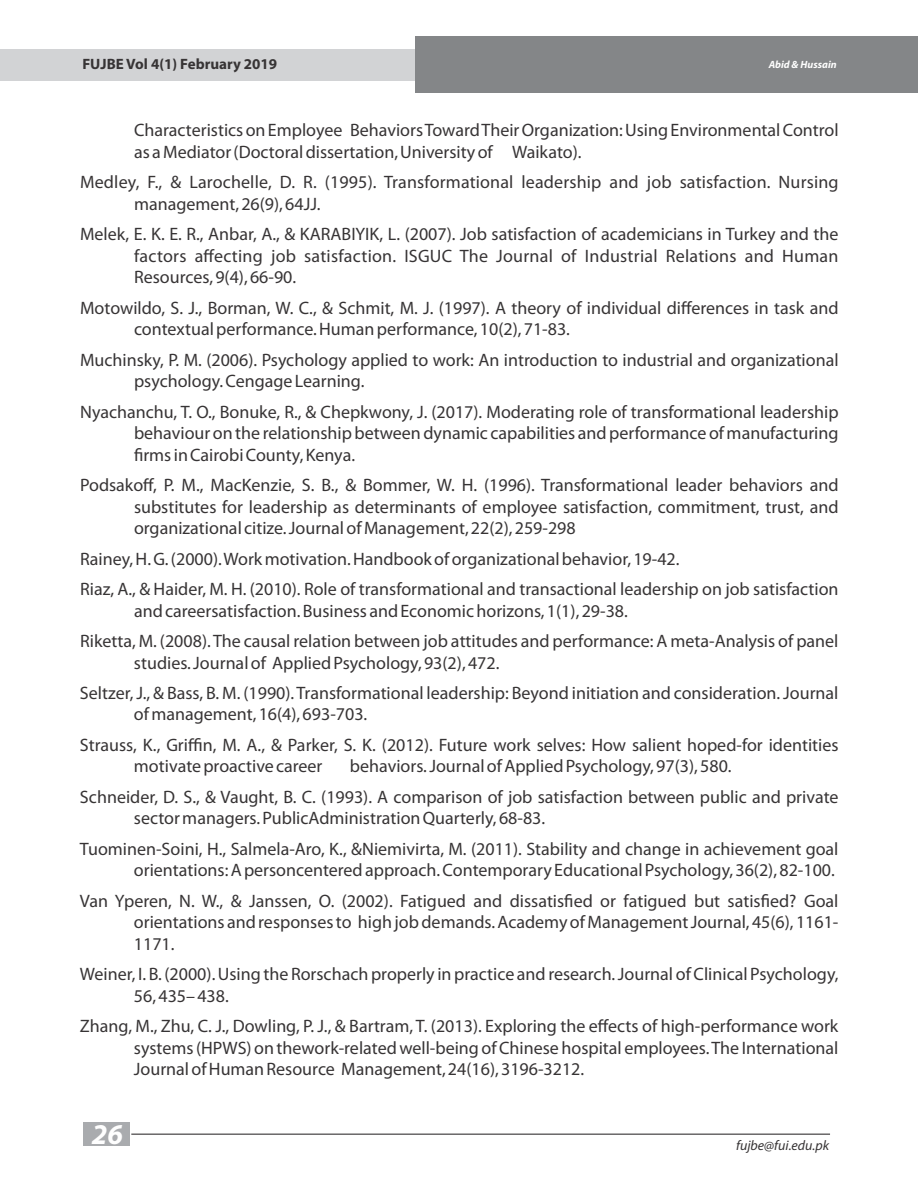
<style>
.page{position:relative;width:918px;height:1188px;background:#fff}
.page>*{position:absolute;margin:0;border:0;box-sizing:border-box;transform-origin:0 0}
.t1{font:italic 700 28.8px "Myriad Pro";color:#fefefe}
.t2{font:18px/21.6px "Myriad Pro";color:#373435}
.t3{font:700 15px "Myriad Pro";color:#373435}
.t4{font:italic 13.95px "Myriad Pro";color:#373435}
.t5{font:italic 700 10.5px "Myriad Pro";color:#fefefe}
</style>
<div class="page">
<div style="left:0;top:49px;width:555px;height:31px;background:#d2d3d5"></div>
<div style="left:416px;top:36px;width:502px;height:57px;background:#848688"></div>
<hr style="left:131px;top:1134px;width:699px;height:1px;background:#373435">
<div style="left:83px;top:1123px;width:47px;height:23px;background:#a9abae"></div>
<p class="t3" style="left:82px;top:58px;width:196px">FUJBE Vol 4(1) February 2019</p>
<p class="t5" style="left:769px;top:60px;width:70px">Abid &amp; Hussain</p>
<p class="t2" style="left:134px;top:121px;width:706px">Characteristics on Employee Behaviors Toward Their Organization: Using Environmental Control as a Mediator (Doctoral dissertation, University of Waikato).</p>
<p class="t2" style="left:134px;top:173px;width:706px;text-indent:-54px">Medley, F., &amp; Larochelle, D. R. (1995). Transformational leadership and job satisfaction. Nursing management, 26(9), 64JJ.</p>
<p class="t2" style="left:134px;top:225px;width:706px;text-align:justify;text-indent:-54px">Melek, E. K. E. R., Anbar, A., &amp; KARABIYIK, L. (2007). Job satisfaction of academicians in Turkey and the factors affecting job satisfaction. ISGUC The Journal of Industrial Relations and Human Resources, 9(4), 66-90.</p>
<p class="t2" style="left:134px;top:298px;width:706px;text-indent:-54px">Motowildo, S. J., Borman, W. C., &amp; Schmit, M. J. (1997). A theory of individual differences in task and contextual performance. Human performance, 10(2), 71-83.</p>
<p class="t2" style="left:134px;top:350px;width:706px;text-indent:-54px">Muchinsky, P. M. (2006). Psychology applied to work: An introduction to industrial and organizational psychology. Cengage Learning.</p>
<p class="t2" style="left:134px;top:402px;width:706px;text-align:justify;text-indent:-54px">Nyachanchu, T. O., Bonuke, R., &amp; Chepkwony, J. (2017). Moderating role of transformational leadership behaviour on the relationship between dynamic capabilities and performance of manufacturing firms in Cairobi County, Kenya.</p>
<p class="t2" style="left:134px;top:476px;width:706px;text-align:justify;text-indent:-54px">Podsakoff, P. M., MacKenzie, S. B., &amp; Bommer, W. H. (1996). Transformational leader behaviors and substitutes for leadership as determinants of employee satisfaction, commitment, trust, and organizational citize. Journal of Management, 22(2), 259-298</p>
<p class="t2" style="left:80px;top:545px;width:760px;line-height:30.3px">Rainey, H. G. (2000). Work motivation. Handbook of organizational behavior, 19-42.<br>Riaz, A., &amp; Haider, M. H. (2010). Role of transformational and transactional leadership on job satisfaction</p>
<p class="t2" style="left:80px;top:597px;width:760px;line-height:30.3px;text-indent:54px">and careersatisfaction. Business and Economic horizons, 1(1), 29-38.<br>Riketta, M. (2008). The causal relation between job attitudes and performance: A meta-Analysis of panel</p>
<p class="t2" style="left:80px;top:649px;width:760px;line-height:30.3px;text-indent:54px">studies. Journal of Applied Psychology, 93(2), 472.<br>Seltzer, J., &amp; Bass, B. M. (1990). Transformational leadership: Beyond initiation and consideration. Journal</p>
<p class="t2" style="left:80px;top:701px;width:760px;line-height:30.3px;text-indent:54px">of management, 16(4), 693-703.<br>Strauss, K., Griffin, M. A., &amp; Parker, S. K. (2012). Future work selves: How salient hoped-for identities</p>
<p class="t2" style="left:134px;top:757px;width:190px">motivate proactive career</p>
<p class="t2" style="left:80px;top:753px;width:760px;line-height:30.3px;text-indent:270px">behaviors. Journal of Applied Psychology, 97(3), 580.<br>Schneider, D. S., &amp; Vaught, B. C. (1993). A comparison of job satisfaction between public and private</p>
<p class="t2" style="left:80px;top:805px;width:760px;line-height:30.3px;text-indent:54px">sector managers. PublicAdministration Quarterly, 68-83.<br>Tuominen-Soini, H., Salmela-Aro, K., &amp;Niemivirta, M. (2011). Stability and change in achievement goal</p>
<p class="t2" style="left:80px;top:857px;width:760px;line-height:30.3px;text-align:right">orientations: A personcentered approach. Contemporary Educational Psychology, 36(2), 82-100.<br>Van Yperen, N. W., &amp; Janssen, O. (2002). Fatigued and dissatisfied or fatigued but satisfied? Goal</p>
<p class="t2" style="left:134px;top:913px;width:706px">orientations and responses to high job demands. Academy of Management Journal, 45(6), 1161-<br>1171.</p>
<p class="t2" style="left:134px;top:965px;width:706px;text-indent:-54px">Weiner, I. B. (2000). Using the Rorschach properly in practice and research. Journal of Clinical Psychology,<br>56, 435– 438.</p>
<p class="t2" style="left:134px;top:1017px;width:706px;text-align:justify;text-indent:-54px">Zhang, M., Zhu, C. J., Dowling, P. J., &amp; Bartram, T. (2013). Exploring the effects of high-performance work systems (HPWS) on thework-related well-being of Chinese hospital employees. The International Journal of Human Resource Management, 24(16), 3196-3212.</p>
<h1 class="t1" style="left:92px;top:1122px;width:33px">26</h1>
<p class="t4" style="left:736px;top:1140px;width:94px">fujbe@fui.edu.pk</p>
</div>
